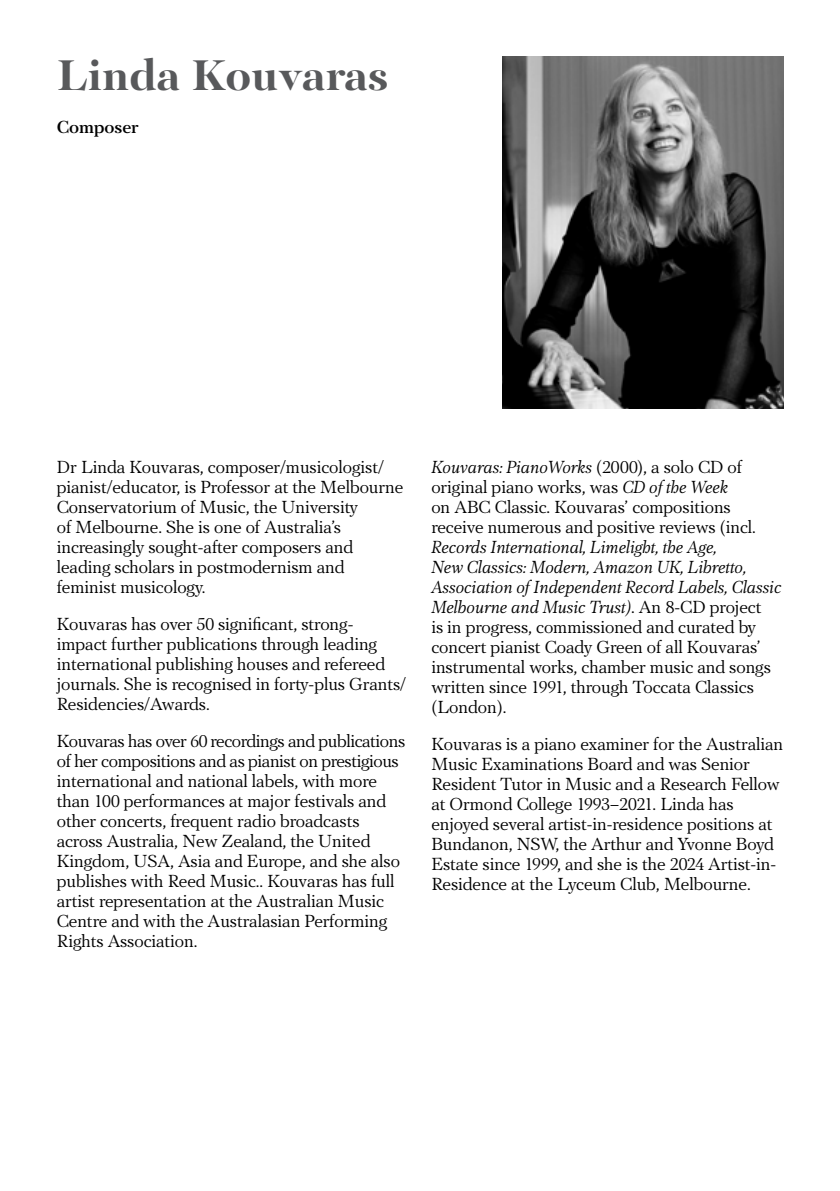
<style>
.page{position:relative;width:840px;height:1191px;background:#fff}
.page>*{position:absolute;margin:0;border:0;box-sizing:border-box;transform-origin:0 0}
.t1{font:700 44px "PF Regal Display Pro";color:#58595b}
.t2{font:18px/20px "PF Regal Text Pro Regular A";color:#000}
.t3{font:18px/20px "PF Regal Text Pro Regular A Italic";color:#000}
.t4{font:500 18px "PF Regal Text Pro";color:#000}
.s1{font-family:"PF Regal Text Pro Regular A"}
.s2{font-family:"PF Regal Text Pro Regular A Italic"}
</style>
<div class="page">
<img style="left:502px;top:57px;width:280px;height:351px">
<h1 class="t1" style="left:57px;top:49px;width:333px">Linda Kouvaras</h1>
<p class="t4" style="left:57px;top:116px;width:83px">Composer</p>
<p class="t2" style="left:57px;top:457px;width:348px">Dr Linda Kouvaras, composer/musicologist/ pianist/educator, is Professor at the Melbourne Conservatorium of Music, the University<br>of Melbourne. She is one of Australia’s increasingly sought-after composers and leading scholars in postmodernism and feminist musicology.</p>
<p class="t2" style="left:57px;top:614px;width:350px">Kouvaras has over 50 significant, strong&shy;impact further publications through leading international publishing houses and refereed journals. She is recognised in forty-plus Grants/ Residencies/Awards.</p>
<p class="t2" style="left:57px;top:731px;width:350px">Kouvaras has over 60 recordings and publications of her compositions and as pianist on prestigious international and national labels, with more than 100 performances at major festivals and other concerts, frequent radio broadcasts across Australia, New Zealand, the United Kingdom, USA, Asia and Europe, and she also publishes with Reed Music.. Kouvaras has full artist representation at the Australian Music Centre and with the Australasian Performing Rights Association.</p>
<p class="t3" style="left:431px;top:457px;width:312px">Kouvaras: PianoWorks <span class="s1">(2000), a solo CD of</span></p>
<p class="t2" style="left:431px;top:477px;width:326px">original piano works, was <span class="s2">CD of the Week<br></span>on ABC Classic. Kouvaras’ compositions receive numerous and positive reviews (incl.</p>
<p class="t3" style="left:431px;top:537px;width:351px">Records International, Limelight, the Age,<br>New Classics: Modern, Amazon UK, Libretto, Association of Independent Record Labels, Classic Melbourne and Music Trust)<span class="s1">. An 8-CD project</span></p>
<p class="t2" style="left:431px;top:617px;width:341px">is in progress, commissioned and curated by concert pianist Coady Green of all Kouvaras’ instrumental works, chamber music and songs written since 1991, through Toccata Classics (London).</p>
<p class="t2" style="left:431px;top:734px;width:353px">Kouvaras is a piano examiner for the Australian Music Examinations Board and was Senior Resident Tutor in Music and a Research Fellow at Ormond College 1993–2021. Linda has enjoyed several artist-in-residence positions at Bundanon, NSW, the Arthur and Yvonne Boyd Estate since 1999, and she is the 2024 Artist-in-Residence at the Lyceum Club, Melbourne.</p>
</div>
